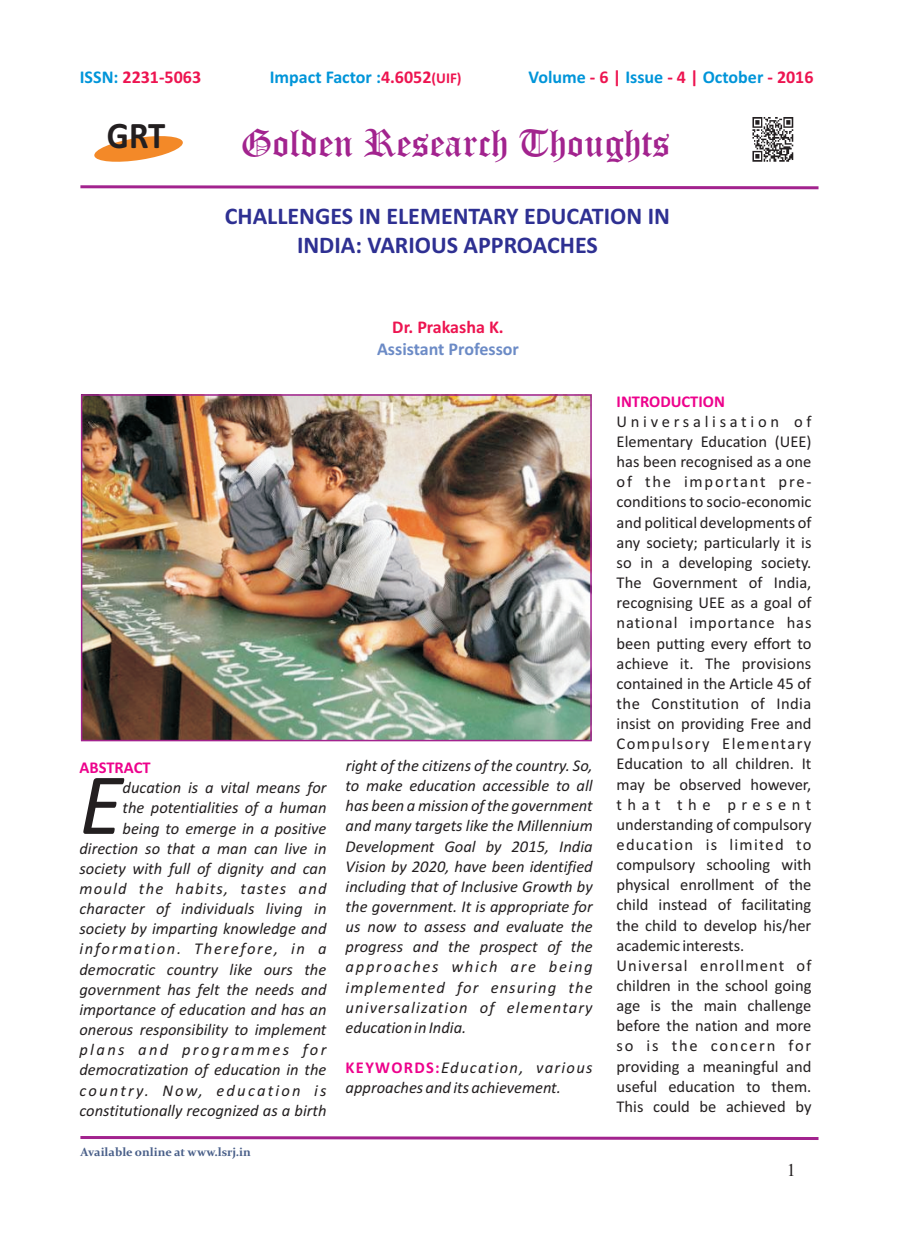
<style>
.page{position:relative;width:898px;height:1242px;background:#fff}
.page>*{position:absolute;margin:0;border:0;box-sizing:border-box;transform-origin:0 0}
.t1{font:italic 88.2px "Calibri";color:#231f20}
.t2{font:39px "Old English Text";color:#a2238e}
.t3{font:700 37.65px "Calibri";color:#231f20;scale:.92 1}
.t4{font:700 24px/29.2px "Calibri";color:#2e3092;text-align:center}
.t5{font:700 18px "Calibri";color:#0095d9}
.t6{font:700 18px "Calibri";color:#ed1450}
.t7{font:700 18px "Calibri";color:#6c8bc6}
.t8{font:18px "Times New Roman";color:#231f20}
.t9{font:italic 16.5px/20.1px "Calibri";color:#231f20;text-align:right}
.t10{font:16.5px/20.1px "Calibri";color:#231f20}
.t11{font:700 16.5px "Calibri";color:#ed028c}
.t12{font:700 12px "Constantia";color:#485e88}
.s1{color:#0095d9}
.s2{color:#ed1450}
.s3{font-size:15px;color:#ed1450}
.s4{font-weight:700;font-style:normal;color:#ed028c}
</style>
<div class="page">
<img style="left:752px;top:117px;width:42px;height:45px">
<svg style="left:80px;top:185px;width:739px;height:5px"></svg>
<svg style="left:80px;top:1136px;width:739px;height:4px;background:#b859a9"></svg>
<img style="left:83px;top:396px;width:506px;height:343px">
<svg style="left:94px;top:136px;width:89px;height:26px"></svg>
<p class="t6" style="left:80px;top:69px;width:123px"><span class="s1">ISSN:</span> 2231-5063</p>
<p class="t5" style="left:270px;top:69px;width:193px">Impact Factor :<span class="s2">4.6052</span><span class="s3">(UIF)</span></p>
<p class="t5" style="left:528px;top:69px;width:286px">Volume <span class="s2">- 6 |</span> Issue <span class="s2">- 4 |</span> October <span class="s2">- 2016</span></p>
<h3 class="t3" style="left:107px;top:120px;width:65px">GRT</h3>
<h2 class="t2" style="left:241px;top:129px;width:430px">Golden Research Thoughts</h2>
<h3 class="t4" style="left:225px;top:203px;width:446px">CHALLENGES IN ELEMENTARY EDUCATION IN<br>INDIA: VARIOUS APPROACHES</h3>
<p class="t6" style="left:392px;top:320px;width:113px">Dr. Prakasha K.</p>
<p class="t7" style="left:377px;top:342px;width:143px">Assistant Professor</p>
<p class="t11" style="left:79px;top:761px;width:73px">ABSTRACT</p>
<p class="t9" style="left:122px;top:779px;width:205px">ducation is a vital means for</p>
<h1 class="t1" style="left:79px;top:767px;width:45px">E</h1>
<p class="t9" style="left:79px;top:799px;width:248px">the potentialities of a human<br>being to emerge in a positive direction so that a man can live in society with full of dignity and can mould the habits, tastes and character of individuals living in society by imparting knowledge and information. Therefore, in a democratic country like ours the government has felt the needs and importance of education and has an onerous responsibility to implement plans and programmes for democratization of education in the country. Now, education is constitutionally recognized as a birth</p>
<p class="t12" style="left:80px;top:1147px;width:172px">Available online at www.lsrj.in</p>
<p class="t9" style="left:345px;top:757px;width:248px;text-align:justify">right of the citizens of the country. So, to make education accessible to all has been a mission of the government and many targets like the Millennium Development Goal by 2015, India Vision by 2020, have been identified including that of Inclusive Growth by the government. It is appropriate for us now to assess and evaluate the progress and the prospect of the approaches which are being implemented for ensuring the universalization of elementary education in India.</p>
<p class="t9" style="left:345px;top:1059px;width:248px;text-align:left"><span class="s4">KEYWORDS:</span>Education, various approaches and its achievement.</p>
<p class="t11" style="left:616px;top:394px;width:110px">INTRODUCTION</p>
<p class="t10" style="left:616px;top:413px;width:196px">Universalisation of<br>Elementary Education (UEE) has been recognised as a one of the important pre&shy;conditions to socio-economic and political developments of any society; particularly it is so in a developing society.<br>The Government of India, recognising UEE as a goal of national importance has been putting every effort to achieve it. The provisions contained in the Article 45 of the Constitution of India insist on providing Free and<br>Compulsory Elementary<br>Education to all children. It may be observed however, that the present understanding of compulsory education is limited to compulsory schooling with physical enrollment of the child instead of facilitating the child to develop his/her academic interests.<br>Universal enrollment of children in the school going age is the main challenge before the nation and more so is the concern for providing a meaningful and useful education to them.<br>This could be achieved by</p>
<p class="t8" style="left:786px;top:1164px;width:10px">1</p>
</div>
